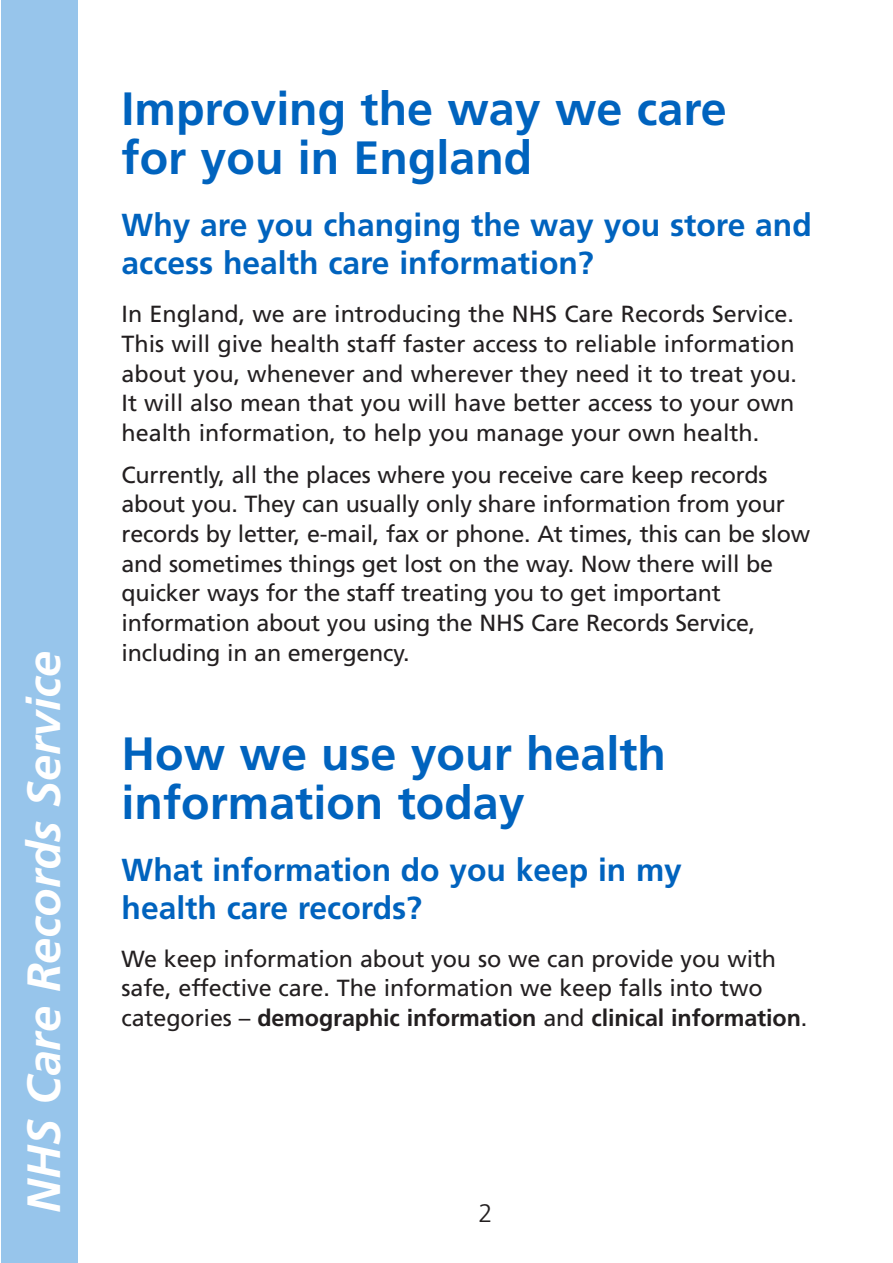
<style>
.page{position:relative;width:893px;height:1263px;background:#fff}
.page>*{position:absolute;margin:0;border:0;box-sizing:border-box;transform-origin:0 0}
.t1{font:700 46.65px/48.8px "Frutiger";color:#0063be}
.t2{font:italic 700 46.65px "Frutiger";color:#fff}
.t3{font:700 31.8px/38.2px "Frutiger";color:#0063be}
.t4{font:300 25.5px "Frutiger";color:#231f20}
.t5{font:23.4px/29.7px "Frutiger";letter-spacing:-.005em;color:#231f20}
.s1{font-weight:700}
</style>
<div class="page">
<div style="left:1px;top:0;width:77px;height:1263px;background:#97c5eb"></div>
<h1 class="t2" style="left:25px;top:1213px;width:563px;rotate:-90deg">NHS Care Records Service</h1>
<h1 class="t1" style="left:122px;top:88px;width:607px">Improving the way we care for you in England</h1>
<h2 class="t3" style="left:122px;top:209px;width:692px">Why are you changing the way you store and access health care information?</h2>
<p class="t5" style="left:122px;top:301px;width:677px">In England, we are introducing the NHS Care Records Service.<br>This will give health staff faster access to reliable information about you, whenever and wherever they need it to treat you.<br>It will also mean that you will have better access to your own health information, to help you manage your own health.</p>
<p class="t5" style="left:122px;top:462px;width:690px">Currently, all the places where you receive care keep records about you. They can usually only share information from your records by letter, e-mail, fax or phone. At times, this can be slow and sometimes things get lost on the way. Now there will be quicker ways for the staff treating you to get important information about you using the NHS Care Records Service, including in an emergency.</p>
<h1 class="t1" style="left:122px;top:733px;width:546px">How we use your health information today</h1>
<h2 class="t3" style="left:122px;top:853px;width:562px">What information do you keep in my health care records?</h2>
<p class="t5" style="left:122px;top:946px;width:687px">We keep information about you so we can provide you with safe, effective care. The information we keep falls into two categories – <span class="s1">demographic information</span> and <span class="s1">clinical information</span>.</p>
<p class="t4" style="left:478px;top:1203px;width:16px">2</p>
</div>
